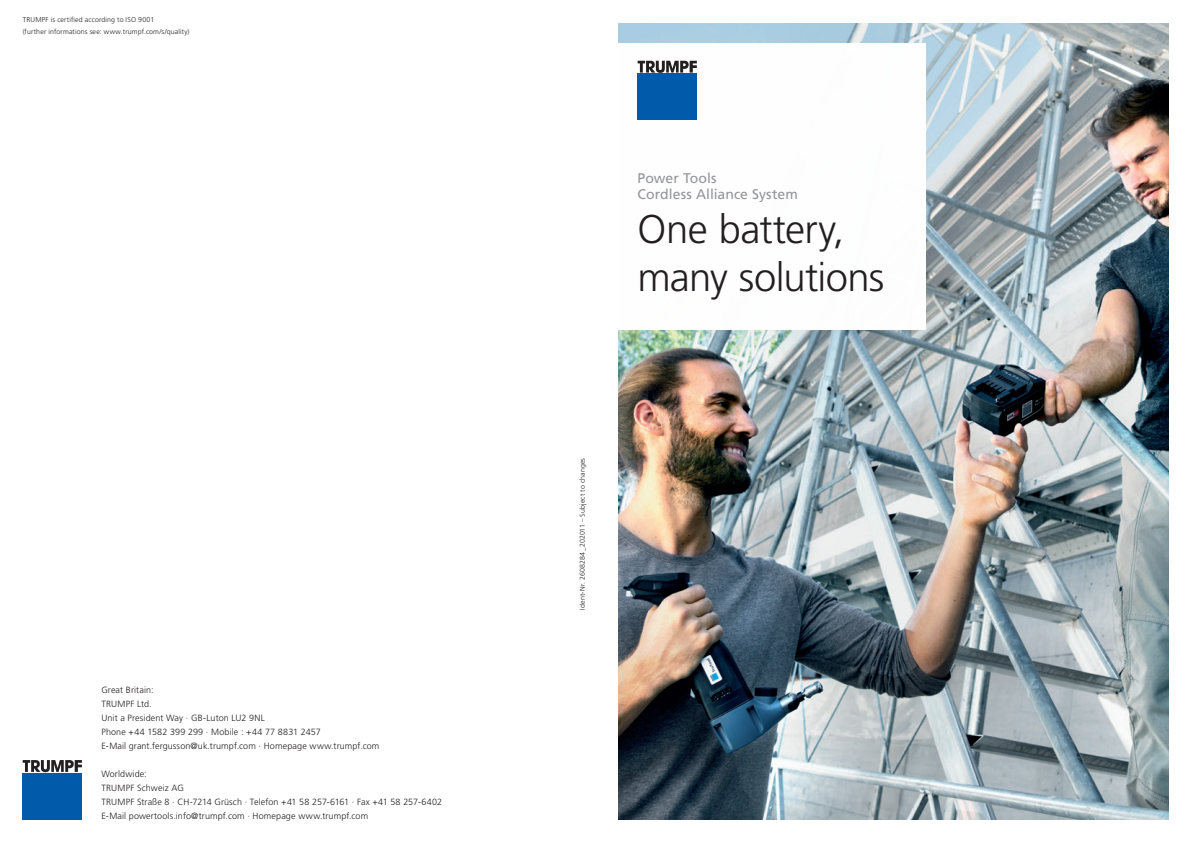
<style>
.page{position:relative;width:1191px;height:842px;background:#fff}
.page>*{position:absolute;margin:0;border:0;box-sizing:border-box;transform-origin:0 0}
.t1{font:300 40px/48px "Frutiger LT Pro";letter-spacing:-.02em;color:#231f20}
.t2{font:14px/16px "Frutiger LT Pro";color:#939598}
.t3{font:300 9px/14px "Frutiger LT Pro";letter-spacing:.015em;color:#231f20}
.t4{font:300 7px/12px "Frutiger LT Pro";letter-spacing:.02em;color:#231f20}
</style>
<div class="page">
<div style="left:23px;top:773px;width:59px;height:46px;background:#015aaa"></div>
<svg style="left:23px;top:760px;width:59px;height:12px"></svg>
<img style="left:618px;top:24px;width:550px;height:795px">
<div style="left:614px;top:43px;width:312px;height:287px;background:#fff"></div>
<div style="left:637px;top:74px;width:60px;height:46px;background:#015aaa"></div>
<svg style="left:637px;top:61px;width:60px;height:12px"></svg>
<p class="t4" style="left:23px;top:14px;width:168px">TRUMPF is certified according to ISO 9001<br>(further informations see: www.trumpf.com/s/quality)</p>
<p class="t3" style="left:101px;top:683px;width:280px">Great Britain:<br>TRUMPF Ltd.<br>Unit a President Way · GB-Luton LU2 9NL<br>Phone +44 1582 399 299 · Mobile : +44 77 8831 2457<br>E-Mail grant.fergusson@uk.trumpf.com · Homepage www.trumpf.com</p>
<p class="t3" style="left:101px;top:767px;width:342px">Worldwide:<br>TRUMPF Schweiz AG<br>TRUMPF Straße 8 · CH-7214 Grüsch · Telefon +41 58 257-6161 · Fax +41 58 257-6402<br>E-Mail powertools.info@trumpf.com · Homepage www.trumpf.com</p>
<h2 class="t2" style="left:637px;top:170px;width:162px">Power Tools<br>Cordless Alliance System</h2>
<h1 class="t1" style="left:637px;top:206px;width:248px">One battery, many solutions</h1>
<p class="t4" style="left:576px;top:609px;width:153px;rotate:-90deg">Ident-Nr. 2608284_202011 – Subject to changes</p>
</div>
